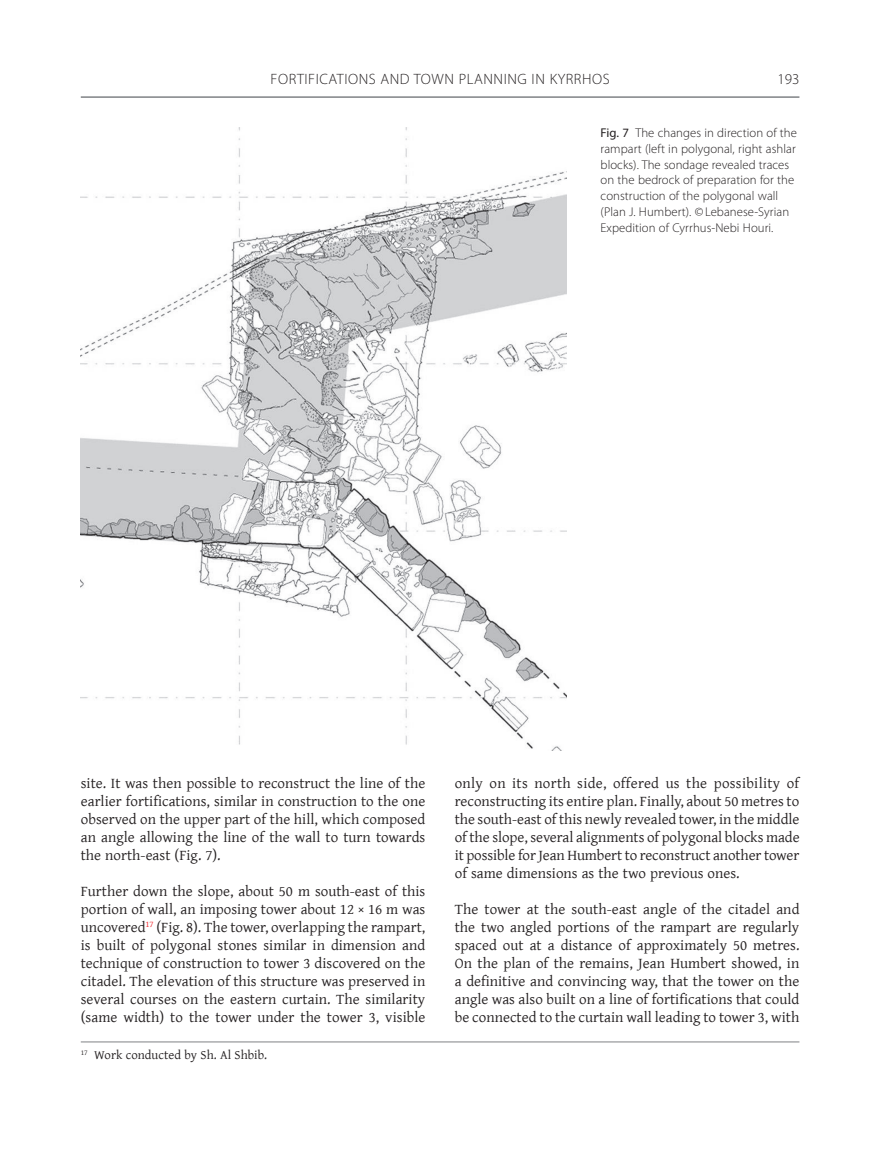
<style>
.page{position:relative;width:893px;height:1170px;background:#fff}
.page>*{position:absolute;margin:0;border:0;box-sizing:border-box;transform-origin:0 0}
.t1{font:15px/18px "Gentium";color:#231f20;text-align:justify}
.t2{font:300 15px "Myriad Pro";letter-spacing:.035em;color:#231f20}
.t3{font:300 12.75px/15.8px "Myriad Pro";letter-spacing:.005em;color:#231f20}
.t4{font:12.75px "Gentium";color:#231f20}
.s1{font-weight:400}
</style>
<div class="page">
<hr style="left:81px;top:96px;width:718px;height:2px;background:#808285">
<hr style="left:81px;top:1041px;width:718px;height:1px;background:#808285">
<img style="left:81px;top:128px;width:486px;height:622px">
<p class="t2" style="left:271px;top:70px;width:121px">Fortifications and</p>
<p class="t2" style="left:414px;top:70px;width:63px">Town Planning</p>
<p class="t2" style="left:532px;top:70px;width:78px">in Kyrrhos</p>
<p class="t2" style="left:777px;top:70px;width:24px">193</p>
<p class="t3" style="left:601px;top:125px;width:198px"><span class="s1">Fig. 7</span> The changes in direction of the rampart (left in polygonal, right ashlar blocks). The sondage revealed traces on the bedrock of preparation for the construction of the polygonal wall (Plan J. Humbert). ©Lebanese-Syrian Expedition of Cyrrhus-Nebi Houri.</p>
<p class="t1" style="left:81px;top:773px;width:346px">site. It was then possible to reconstruct the line of the earlier fortifications, similar in construction to the one observed on the upper part of the hill, which composed an angle allowing the line of the wall to turn towards the north-east (Fig. 7).</p>
<p class="t1" style="left:81px;top:881px;width:346px">Further down the slope, about 50 m south-east of this portion of wall, an imposing tower about 12 × 16 m was uncovered<sup>17</sup> (Fig. 8). The tower, overlapping the rampart, is built of polygonal stones similar in dimension and technique of construction to tower 3 discovered on the citadel. The elevation of this structure was preserved in several courses on the eastern curtain. The similarity (same width) to the tower under the tower 3, visible</p>
<p class="t4" style="left:81px;top:1045px;width:188px"><sup>17</sup> Work conducted by Sh. Al Shbib.</p>
<p class="t1" style="left:455px;top:773px;width:346px">only on its north side, offered us the possibility of reconstructing its entire plan. Finally, about 50 metres to the south-east of this newly revealed tower, in the middle of the slope, several alignments of polygonal blocks made it possible for Jean Humbert to reconstruct another tower of same dimensions as the two previous ones.</p>
<p class="t1" style="left:455px;top:899px;width:346px">The tower at the south-east angle of the citadel and the two angled portions of the rampart are regularly spaced out at a distance of approximately 50 metres.<br>On the plan of the remains, Jean Humbert showed, in a definitive and convincing way, that the tower on the angle was also built on a line of fortifications that could be connected to the curtain wall leading to tower 3, with</p>
</div>
